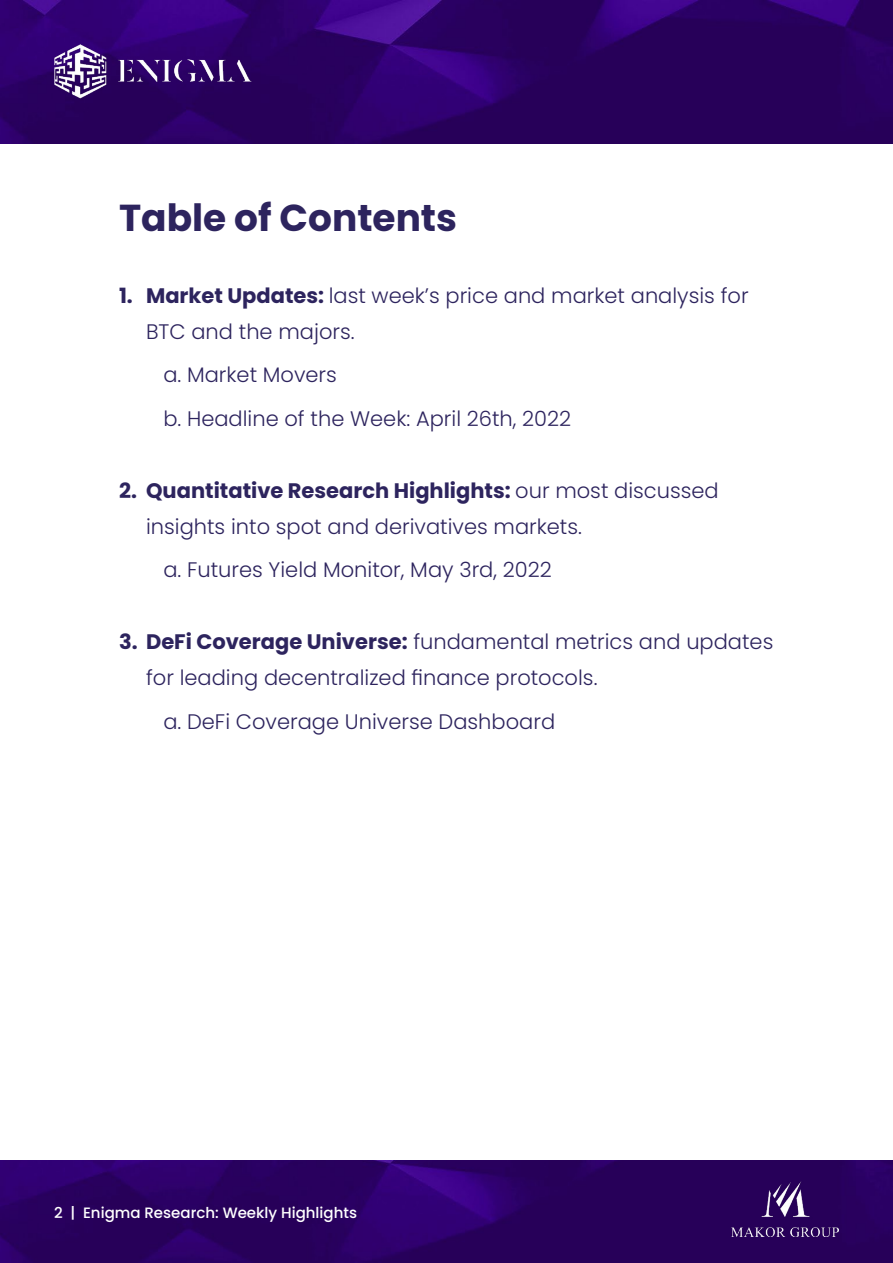
<style>
.page{position:relative;width:893px;height:1263px;background:#fff}
.page>*{position:absolute;margin:0;border:0;box-sizing:border-box;transform-origin:0 0}
.t1{font:700 37.5px "Poppins";color:#2d245e}
.t2{font:300 21px/36px "Poppins";color:#2d245e}
.t3{font:500 15px "Poppins";color:#fff}
.s1{font-weight:700}
</style>
<div class="page">
<img style="left:0;top:0;width:893px;height:143px">
<img style="left:54px;top:44px;width:197px;height:55px">
<img style="left:0;top:1161px;width:893px;height:102px">
<img style="left:731px;top:1181px;width:108px;height:55px">
<h1 class="t1" style="left:119px;top:196px;width:340px">Table of Contents</h1>
<p class="t2" style="left:146px;top:277px;width:604px;text-indent:-27px"><span class="s1">1. Market Updates:</span> last week’s price and market analysis for<br>BTC and the majors.</p>
<p class="t2" style="left:163px;top:353px;width:409px;line-height:43.5px">a. Market Movers<br>b. Headline of the Week: April 26th, 2022</p>
<p class="t2" style="left:146px;top:472px;width:574px;text-indent:-27px"><span class="s1">2. Quantitative Research Highlights:</span> our most discussed insights into spot and derivatives markets.</p>
<p class="t2" style="left:163px;top:552px;width:390px">a. Futures Yield Monitor, May 3rd, 2022</p>
<p class="t2" style="left:146px;top:624px;width:629px;text-indent:-27px"><span class="s1">3. DeFi Coverage Universe:</span> fundamental metrics and updates for leading decentralized finance protocols.</p>
<p class="t2" style="left:163px;top:703px;width:393px">a. DeFi Coverage Universe Dashboard</p>
<p class="t3" style="left:54px;top:1204px;width:304px">2 | Enigma Research: Weekly Highlights</p>
</div>
